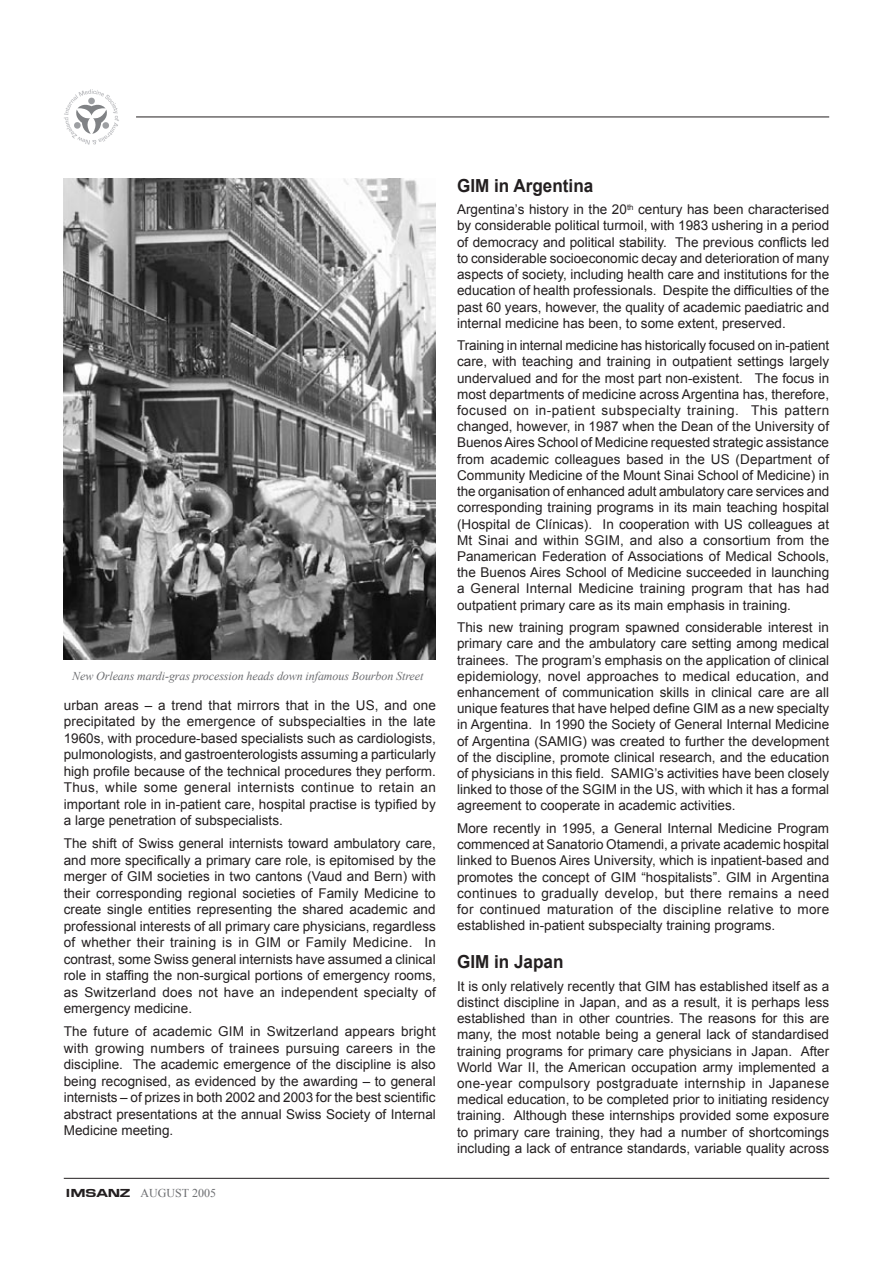
<style>
.page{position:relative;width:893px;height:1263px;background:#fff}
.page>*{position:absolute;margin:0;border:0;box-sizing:border-box;transform-origin:0 0}
.t1{font:700 18px "Arial";color:#231f20;scale:.95 1}
.t2{font:13.5px/16.2px "Arial";color:#231f20;text-align:justify}
.t3{font:italic 12px "Times New Roman";letter-spacing:-.005em;color:#6c6d70}
.t4{font:12px "Times New Roman";color:#6c6d70}
.s1{font-family:"Eurose Wide";font-weight:800;color:#231f20}
</style>
<div class="page">
<hr style="left:64px;top:1178px;width:765px;height:1px;background:#231f20">
<hr style="left:136px;top:117px;width:693px;height:1px;background:#231f20">
<svg style="left:64px;top:89px;width:55px;height:56px"></svg>
<img style="left:64px;top:179px;width:372px;height:480px">
<p class="t3" style="left:72px;top:668px;width:353px">New Orleans mardi-gras procession heads down infamous Bourbon Street</p>
<p class="t2" style="left:64px;top:697px;width:374px">urban areas – a trend that mirrors that in the US, and one precipitated by the emergence of subspecialties in the late 1960s, with procedure-based specialists such as cardiologists, pulmonologists, and gastroenterologists assuming a particularly high profile because of the technical procedures they perform.<br>Thus, while some general internists continue to retain an important role in in-patient care, hospital practise is typified by a large penetration of subspecialists.</p>
<p class="t2" style="left:64px;top:835px;width:374px">The shift of Swiss general internists toward ambulatory care, and more specifically a primary care role, is epitomised by the merger of GIM societies in two cantons (Vaud and Bern) with their corresponding regional societies of Family Medicine to create single entities representing the shared academic and professional interests of all primary care physicians, regardless of whether their training is in GIM or Family Medicine. In contrast, some Swiss general internists have assumed a clinical role in staffing the non-surgical portions of emergency rooms, as Switzerland does not have an independent specialty of emergency medicine.</p>
<p class="t2" style="left:64px;top:1023px;width:374px">The future of academic GIM in Switzerland appears bright with growing numbers of trainees pursuing careers in the discipline. The academic emergence of the discipline is also being recognised, as evidenced by the awarding – to general internists – of prizes in both 2002 and 2003 for the best scientific abstract presentations at the annual Swiss Society of Internal Medicine meeting.</p>
<p class="t4" style="left:66px;top:1184px;width:152px"><span class="s1">IMSANZ</span> AUGUST 2005</p>
<h1 class="t1" style="left:457px;top:174px;width:145px">GIM in Argentina</h1>
<p class="t2" style="left:457px;top:202px;width:374px">Argentina’s history in the 20<sup>th</sup> century has been characterised by considerable political turmoil, with 1983 ushering in a period of democracy and political stability. The previous conflicts led to considerable socioeconomic decay and deterioration of many aspects of society, including health care and institutions for the education of health professionals. Despite the difficulties of the past 60 years, however, the quality of academic paediatric and internal medicine has been, to some extent, preserved.</p>
<p class="t2" style="left:457px;top:338px;width:374px">Training in internal medicine has historically focused on in-patient care, with teaching and training in outpatient settings largely undervalued and for the most part non-existent. The focus in most departments of medicine across Argentina has, therefore, focused on in-patient subspecialty training. This pattern changed, however, in 1987 when the Dean of the University of Buenos Aires School of Medicine requested strategic assistance from academic colleagues based in the US (Department of Community Medicine of the Mount Sinai School of Medicine) in the organisation of enhanced adult ambulatory care services and corresponding training programs in its main teaching hospital (Hospital de Clínicas). In cooperation with US colleagues at Mt Sinai and within SGIM, and also a consortium from the Panamerican Federation of Associations of Medical Schools, the Buenos Aires School of Medicine succeeded in launching a General Internal Medicine training program that has had outpatient primary care as its main emphasis in training.</p>
<p class="t2" style="left:457px;top:619px;width:374px">This new training program spawned considerable interest in primary care and the ambulatory care setting among medical trainees. The program’s emphasis on the application of clinical epidemiology, novel approaches to medical education, and enhancement of communication skills in clinical care are all unique features that have helped define GIM as a new specialty in Argentina. In 1990 the Society of General Internal Medicine of Argentina (SAMIG) was created to further the development of the discipline, promote clinical research, and the education of physicians in this field. SAMIG’s activities have been closely linked to those of the SGIM in the US, with which it has a formal agreement to cooperate in academic activities.</p>
<p class="t2" style="left:457px;top:820px;width:374px">More recently in 1995, a General Internal Medicine Program commenced at Sanatorio Otamendi, a private academic hospital linked to Buenos Aires University, which is inpatient-based and promotes the concept of GIM “hospitalists”. GIM in Argentina continues to gradually develop, but there remains a need for continued maturation of the discipline relative to more established in-patient subspecialty training programs.</p>
<h1 class="t1" style="left:457px;top:950px;width:114px">GIM in Japan</h1>
<p class="t2" style="left:457px;top:978px;width:374px">It is only relatively recently that GIM has established itself as a distinct discipline in Japan, and as a result, it is perhaps less established than in other countries. The reasons for this are many, the most notable being a general lack of standardised training programs for primary care physicians in Japan. After World War II, the American occupation army implemented a one-year compulsory postgraduate internship in Japanese medical education, to be completed prior to initiating residency training. Although these internships provided some exposure to primary care training, they had a number of shortcomings including a lack of entrance standards, variable quality across</p>
</div>
